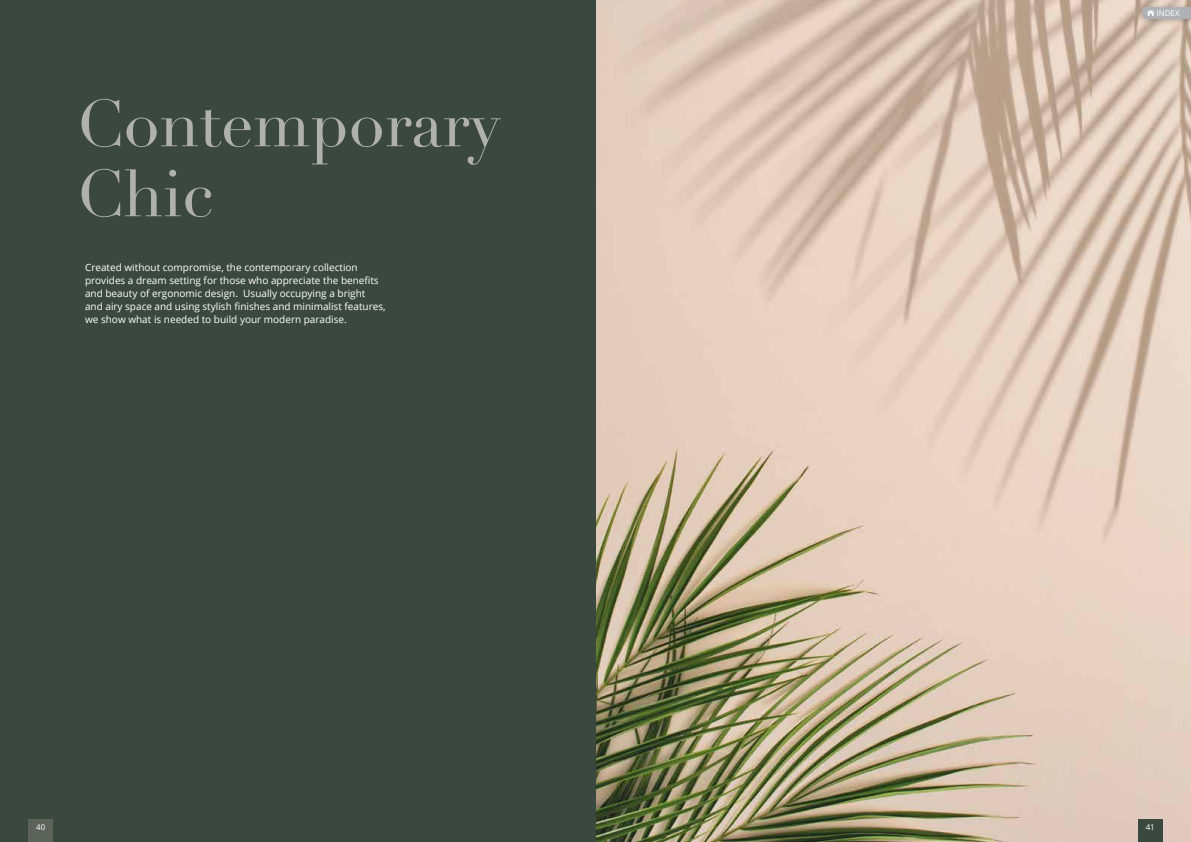
<style>
.page{position:relative;width:1191px;height:842px;background:#fff}
.page>*{position:absolute;margin:0;border:0;box-sizing:border-box;transform-origin:0 0}
.t1{font:65px/70px "Didot";color:#b0b1ad}
.t2{font:10px/13px "Open Sans";color:#fff}
.t3{font:8px "Open Sans";color:#fff}
</style>
<div class="page">
<img style="left:595px;top:0;width:596px;height:842px">
<div style="left:0;top:0;width:595px;height:842px;background:#3b483f"></div>
<div style="left:1138px;top:819px;width:24px;height:23px;background:#3b483f"></div>
<div style="left:28px;top:819px;width:25px;height:23px;background:#5c635a"></div>
<div style="left:1138px;top:3px;width:53px;height:23px;background:#000;opacity:.25"></div>
<svg style="left:1142px;top:7px;width:49px;height:12px"></svg>
<h1 class="t1" style="left:77px;top:90px;width:425px">Contemporary<br>Chic</h1>
<p class="t2" style="left:85px;top:261px;width:302px">Created without compromise, the contemporary collection provides a dream setting for those who appreciate the benefits and beauty of ergonomic design. Usually occupying a bright and airy space and using stylish finishes and minimalist features, we show what is needed to build your modern paradise.</p>
<p class="t3" style="left:1156px;top:7px;width:25px">INDEX</p>
<p class="t3" style="left:36px;top:821px;width:11px">40</p>
<p class="t3" style="left:1145px;top:821px;width:11px">41</p>
</div>
